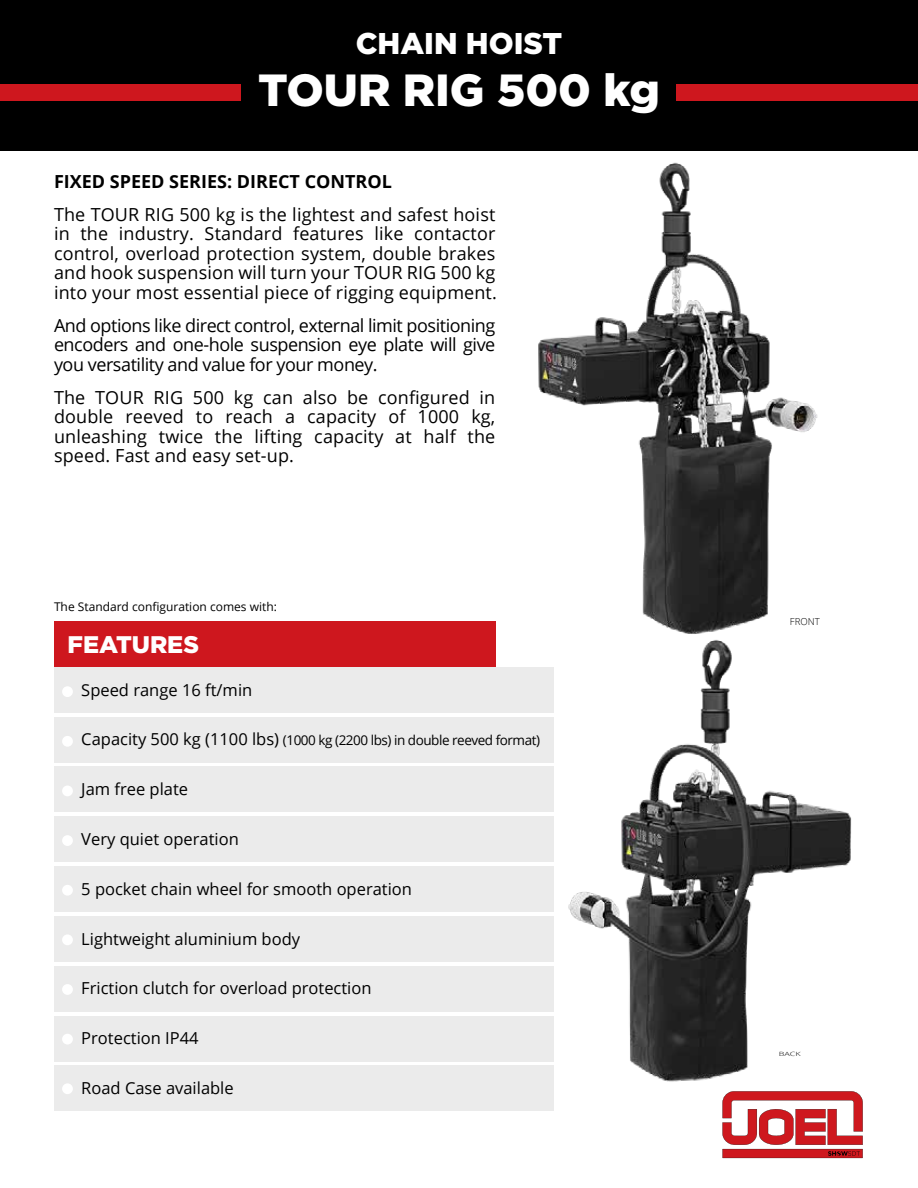
<style>
.page{position:relative;width:918px;height:1188px;background:#fff}
.page>*{position:absolute;margin:0;border:0;box-sizing:border-box;transform-origin:0 0}
.t1{font:900 45px "Gotham";color:#fff}
.t2{font:900 30px "Gotham";color:#fff}
.t3{font:900 24px "Gotham";color:#fff}
.t4{font:18px/19.5px "Open Sans";letter-spacing:.01em;color:#000;text-align:justify}
.t5{font:700 18px "Open Sans";color:#000}
.t6{font:16.5px "Open Sans";color:#000}
.t7{font:13.5px "Open Sans";letter-spacing:-.035em;color:#000}
.t8{font:12px "Open Sans";color:#000}
.t9{font:300 9.6px "Open Sans";color:#000}
.t10{font:300 5.85px "Open Sans";color:#000;scale:1.55 1}
.s1{font-size:16.5px}
</style>
<div class="page">
<div style="left:0;top:0;width:918px;height:151px;background:#000"></div>
<div style="left:0;top:85px;width:918px;height:16px;background:#ce171e"></div>
<div style="left:242px;top:66px;width:434px;height:56px;background:#000"></div>
<div style="left:54px;top:622px;width:441px;height:45px;background:#ce171e"></div>
<div style="left:54px;top:667px;width:500px;height:45px;background:#ebebeb"></div>
<div style="left:54px;top:717px;width:500px;height:45px;background:#ebebeb"></div>
<div style="left:54px;top:767px;width:500px;height:45px;background:#ebebeb"></div>
<div style="left:54px;top:816px;width:500px;height:46px;background:#ebebeb"></div>
<div style="left:54px;top:866px;width:500px;height:46px;background:#ebebeb"></div>
<div style="left:54px;top:916px;width:500px;height:46px;background:#ebebeb"></div>
<div style="left:54px;top:966px;width:500px;height:46px;background:#ebebeb"></div>
<div style="left:54px;top:1016px;width:500px;height:45px;background:#ebebeb"></div>
<div style="left:54px;top:1065px;width:500px;height:46px;background:#ebebeb"></div>
<div style="left:62px;top:736px;width:11px;height:11px;background:#fff;border-radius:50%"></div>
<div style="left:62px;top:786px;width:11px;height:10px;background:#fff;border-radius:50%"></div>
<div style="left:62px;top:934px;width:11px;height:11px;background:#fff;border-radius:50%"></div>
<div style="left:62px;top:984px;width:11px;height:11px;background:#fff;border-radius:50%"></div>
<div style="left:62px;top:1034px;width:11px;height:11px;background:#fff;border-radius:50%"></div>
<div style="left:62px;top:686px;width:11px;height:11px;background:#fff;border-radius:50%"></div>
<div style="left:62px;top:835px;width:11px;height:11px;background:#fff;border-radius:50%"></div>
<div style="left:62px;top:885px;width:11px;height:11px;background:#fff;border-radius:50%"></div>
<div style="left:62px;top:1083px;width:11px;height:11px;background:#fff;border-radius:50%"></div>
<img style="left:538px;top:162px;width:280px;height:453px">
<img style="left:552px;top:615px;width:300px;height:467px">
<svg style="left:722px;top:1091px;width:141px;height:67px"></svg>
<h2 class="t2" style="left:356px;top:23px;width:208px">CHAIN HOIST</h2>
<h1 class="t1" style="left:258px;top:59px;width:403px">TOUR RIG 500 kg</h1>
<p class="t5" style="left:54px;top:168px;width:339px">FIXED SPEED SERIES: DIRECT CONTROL</p>
<p class="t4" style="left:54px;top:204px;width:444px">The TOUR RIG 500 kg is the lightest and safest hoist in the industry. Standard features like contactor control, overload protection system, double brakes and hook suspension will turn your TOUR RIG 500 kg into your most essential piece of rigging equipment.</p>
<p class="t4" style="left:54px;top:315px;width:443px">And options like direct control, external limit positioning encoders and one-hole suspension eye plate will give you versatility and value for your money.</p>
<p class="t4" style="left:54px;top:387px;width:443px">The TOUR RIG 500 kg can also be configured in double reeved to reach a capacity of 1000 kg, unleashing twice the lifting capacity at half the speed. Fast and easy set-up.</p>
<p class="t8" style="left:54px;top:598px;width:224px">The Standard configuration comes with:</p>
<h3 class="t3" style="left:68px;top:628px;width:133px">FEATURES</h3>
<p class="t6" style="left:81px;top:678px;width:173px">Speed range 16 ft/min</p>
<p class="t7" style="left:81px;top:731px;width:460px"><span class="s1">Capacity 500 kg (1100 lbs)</span> (1000 kg (2200 lbs) in double reeved format)</p>
<p class="t6" style="left:81px;top:778px;width:108px">Jam free plate</p>
<p class="t6" style="left:81px;top:828px;width:159px">Very quiet operation</p>
<p class="t6" style="left:81px;top:877px;width:332px">5 pocket chain wheel for smooth operation</p>
<p class="t6" style="left:81px;top:927px;width:220px">Lightweight aluminium body</p>
<p class="t6" style="left:81px;top:977px;width:292px">Friction clutch for overload protection</p>
<p class="t6" style="left:81px;top:1027px;width:119px">Protection IP44</p>
<p class="t6" style="left:81px;top:1077px;width:154px">Road Case available</p>
<p class="t9" style="left:790px;top:615px;width:31px">FRONT</p>
<p class="t10" style="left:779px;top:1050px;width:16px">BACK</p>
</div>
